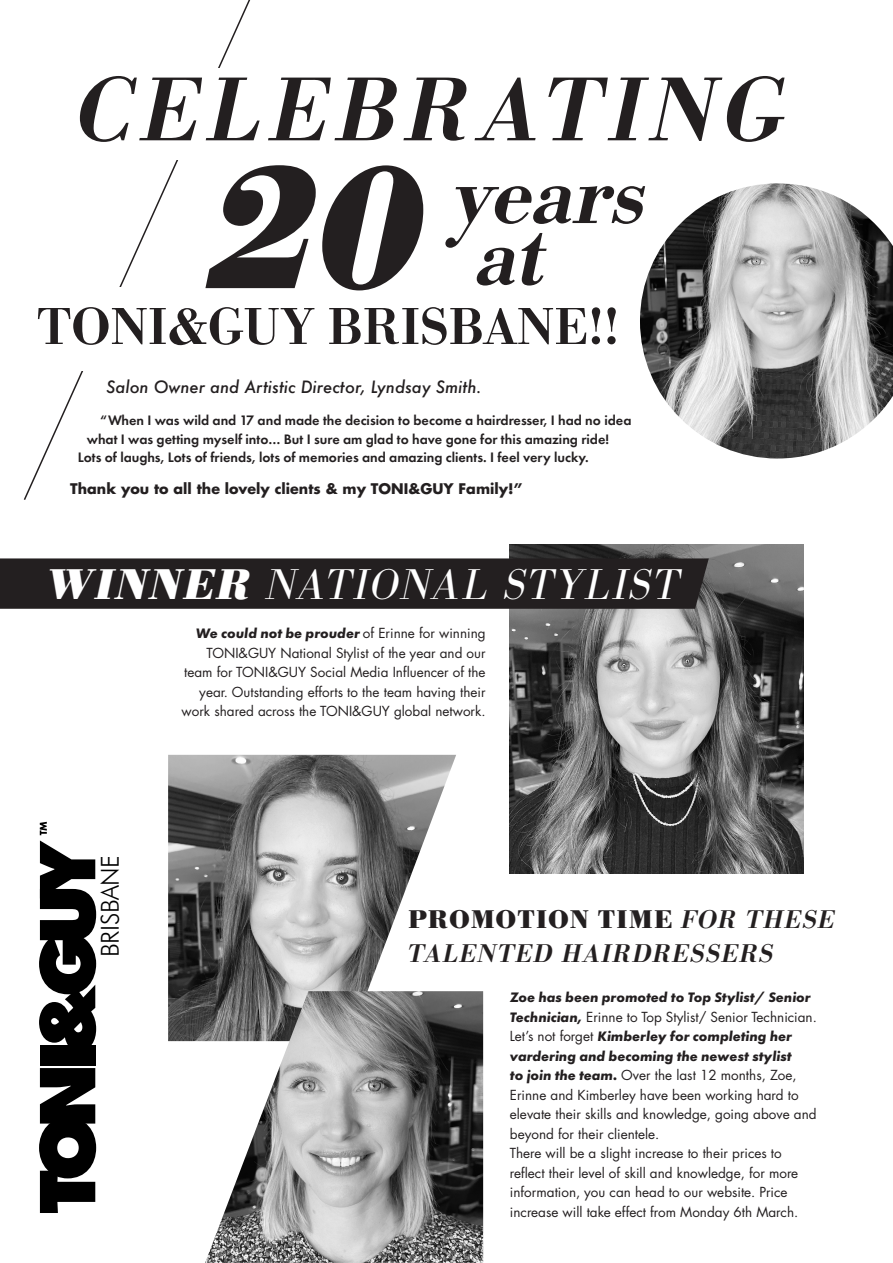
<style>
.page{position:relative;width:893px;height:1263px;background:#fff}
.page>*{position:absolute;margin:0;border:0;box-sizing:border-box;transform-origin:0 0}
.t1{font:italic 700 180.45px "Bodoni URW";color:#231f20}
.t2{font:italic 500 94.05px "Bodoni URW";letter-spacing:.08em;color:#231f20}
.t3{font:italic 500 91.5px "Bodoni URW";color:#231f20}
.t4{font:500 54px "Bodoni URW";color:#231f20}
.t5{font:italic 300 44.7px "Bodoni URW";letter-spacing:.035em;color:#fff}
.t6{font:italic 500 26.55px/34.2px "Bodoni URW";letter-spacing:.055em;color:#231f20}
.t7{font:300 24.9px "Futura BT";letter-spacing:-.02em;color:#000}
.t8{font:italic 500 16.5px "Futura";color:#231f20}
.t9{font:600 14.25px "Futura PT";color:#231f20}
.t10{font:italic 700 14.25px/19.5px "Futura PT";color:#231f20}
.t11{font:700 14.25px "Futura";color:#231f20}
.t12{font:13.5px/19.5px "Futura LT Pro";color:#231f20}
.s1{font-size:64.5px}
.s2{font-weight:700}
.s3{font-family:"Futura LT Pro";font-weight:400;font-style:normal;font-size:13.5px}
.s4{font-weight:700;font-style:normal}
.s5{font-family:"Futura PT";font-weight:700;font-style:italic;font-size:14.25px}
</style>
<div class="page">
<img style="left:640px;top:183px;width:253px;height:275px">
<img style="left:510px;top:545px;width:294px;height:329px">
<svg style="left:39px;top:1068px;width:57px;height:145px"></svg>
<div style="left:40px;top:1045px;width:55px;height:21px;background:#000"></div>
<svg style="left:39px;top:822px;width:57px;height:229px"></svg>
<svg style="left:23px;top:0;width:228px;height:500px"></svg>
<div style="left:0;top:558px;width:709px;height:51px;background:#231f20"></div>
<img style="left:168px;top:755px;width:288px;height:286px">
<img style="left:205px;top:991px;width:278px;height:272px">
<div style="left:77px;top:288px;width:68px;height:83px;background:#fff"></div>
<div style="left:160px;top:68px;width:68px;height:92px;background:#fff"></div>
<p class="t2" style="left:77px;top:54px;width:711px">CELEBRATING</p>
<p class="t1" style="left:212px;top:123px;width:216px">20</p>
<p class="t3" style="left:456px;top:139px;width:195px">years</p>
<p class="t3" style="left:479px;top:201px;width:71px">at</p>
<p class="t4" style="left:37px;top:294px;width:583px">TONI<span class="s1">&amp;</span>GUY BRISBANE!!</p>
<p class="t8" style="left:106px;top:376px;width:377px">Salon Owner and Artistic Director, Lyndsay Smith.</p>
<p class="t9" style="left:100px;top:411px;width:533px">“When I was wild and 17 and made the decision to become a hairdresser, I had no idea</p>
<p class="t9" style="left:87px;top:430px;width:524px">what I was getting myself into… But I sure am glad to have gone for this amazing ride!</p>
<p class="t9" style="left:78px;top:449px;width:513px">Lots of laughs, Lots of friends, lots of memories and amazing clients. I feel very lucky.</p>
<p class="t11" style="left:70px;top:479px;width:454px">Thank you to all the lovely clients &amp; my TONI&amp;GUY Family!”</p>
<p class="t5" style="left:48px;top:558px;width:634px"><span class="s2">WINNER</span> NATIONAL STYLIST</p>
<p class="t7" style="left:95px;top:957px;width:103px;rotate:-90deg">BRISBANE</p>
<p class="t10" style="left:196px;top:623px;width:291px">We could not be prouder <span class="s3">of Erinne for winning</span></p>
<p class="t12" style="left:182px;top:643px;width:306px;text-align:right">TONI&amp;GUY National Stylist of the year and our team for TONI&amp;GUY Social Media Influencer of the year. Outstanding efforts to the team having their work shared across the TONI&amp;GUY global network.</p>
<p class="t6" style="left:408px;top:903px;width:429px"><span class="s4">PROMOTION TIME</span> FOR THESE<br>TALENTED HAIRDRESSERS</p>
<p class="t10" style="left:510px;top:987px;width:302px">Zoe has been promoted to Top Stylist/ Senior</p>
<p class="t12" style="left:510px;top:1007px;width:308px"><span class="s5">Technician,</span> Erinne to Top Stylist/ Senior Technician.</p>
<p class="t10" style="left:510px;top:1026px;width:283px"><span class="s3">Let’s not forget</span> Kimberley for completing her vardering and becoming the newest stylist</p>
<p class="t12" style="left:510px;top:1065px;width:308px"><span class="s5">to join the team.</span> Over the last 12 months, Zoe, Erinne and Kimberley have been working hard to elevate their skills and knowledge, going above and beyond for their clientele.</p>
<p class="t12" style="left:510px;top:1143px;width:290px">There will be a slight increase to their prices to reflect their level of skill and knowledge, for more information, you can head to our website. Price increase will take effect from Monday 6th March.</p>
</div>
